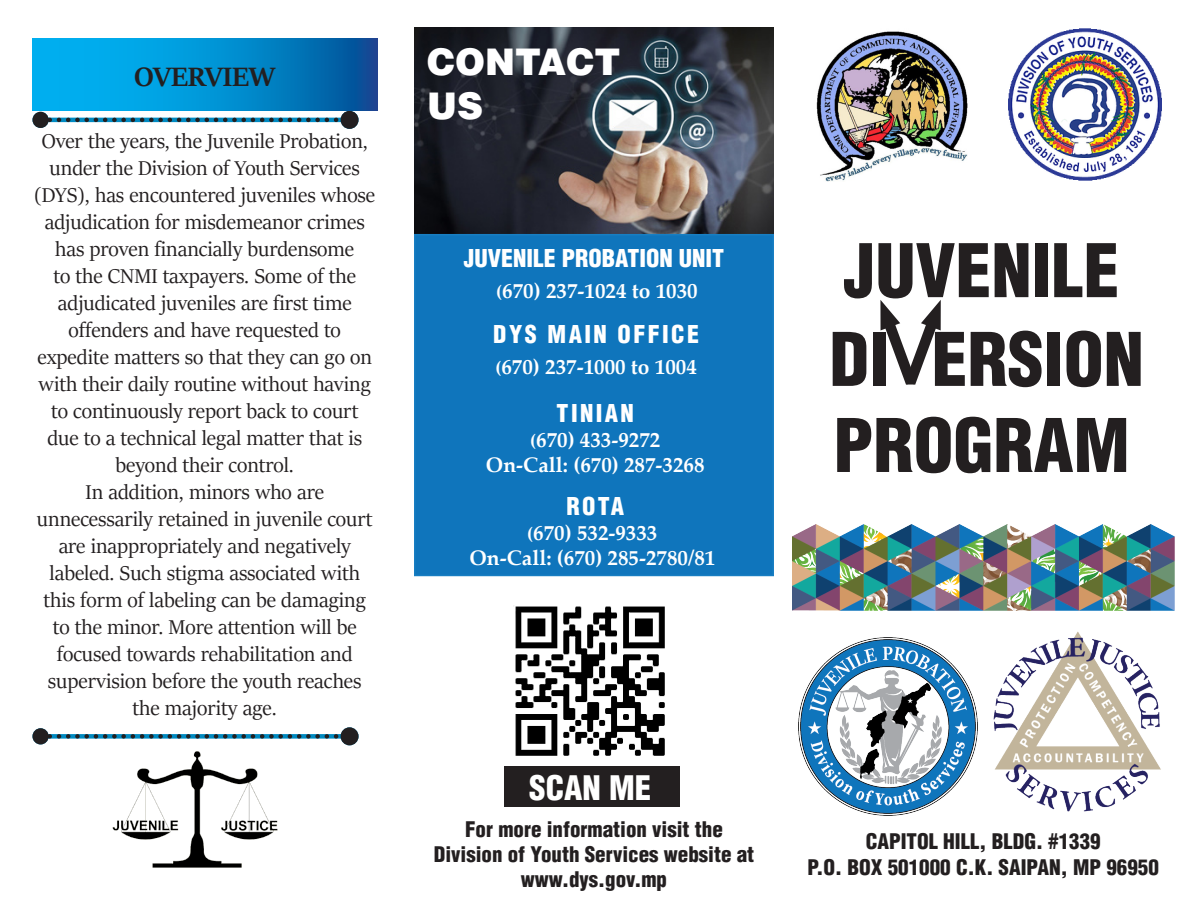
<style>
.page{position:relative;width:1188px;height:918px;background:#fff}
.page>*{position:absolute;margin:0;border:0;box-sizing:border-box;transform-origin:0 0}
.t1{font:900 condensed 72px "Helvetica LT Std";color:#231f20}
.t2{font:900 36.75px "Helvetica LT Std";color:#fff}
.t3{font:900 condensed 33px "Helvetica LT Std";color:#fff}
.t4{font:700 30px "Sitka Banner";color:#231f20}
.t5{font:900 condensed 24px "Helvetica LT Std";color:#fff}
.t6{font:900 condensed 24px "Helvetica LT Std";letter-spacing:.1em;color:#fff}
.t7{font:900 condensed 24px "Helvetica LT Std";letter-spacing:.025em;color:#fff}
.t8{font:22.5px/27px "Sitka Banner";color:#231f20;text-align:center}
.t9{font:900 condensed 21px "Helvetica LT Std";color:#231f20}
.t10{font:700 21px "Palatino Linotype";color:#fff}
.s1{font-size:18px}
</style>
<div class="page">
<img style="left:513px;top:605px;width:152px;height:151px">
<img style="left:414px;top:27px;width:360px;height:207px">
<img style="left:816px;top:31px;width:152px;height:151px">
<img style="left:1008px;top:28px;width:154px;height:153px">
<img style="left:112px;top:751px;width:166px;height:117px">
<img style="left:799px;top:637px;width:178px;height:178px">
<img style="left:993px;top:631px;width:168px;height:181px">
<div style="left:414px;top:234px;width:360px;height:342px;background:#0f75bc"></div>
<div style="left:504px;top:766px;width:176px;height:41px;background:#231f20"></div>
<hr style="left:41px;top:118px;width:309px;height:4px;background:#231f20">
<svg style="left:50px;top:118px;width:291px;height:4px"></svg>
<div style="left:32px;top:112px;width:17px;height:16px;background:#231f20;border-radius:50%"></div>
<div style="left:341px;top:111px;width:18px;height:18px;background:#231f20;border-radius:50%"></div>
<div style="left:41px;top:734px;width:309px;height:5px;background:#231f20"></div>
<svg style="left:50px;top:734px;width:291px;height:5px"></svg>
<div style="left:32px;top:728px;width:17px;height:16px;background:#231f20;border-radius:50%"></div>
<div style="left:341px;top:727px;width:18px;height:18px;background:#231f20;border-radius:50%"></div>
<svg style="left:32px;top:39px;width:345px;height:72px;background:#018ed0"></svg>
<svg style="left:880px;top:300px;width:61px;height:85px"></svg>
<div style="left:907px;top:373px;width:7px;height:12px;background:#231f20"></div>
<img style="left:793px;top:525px;width:381px;height:85px">
<p class="t4" style="left:134px;top:55px;width:142px">OVERVIEW</p>
<p class="t8" style="left:34px;top:126px;width:342px">Over the years, the Juvenile Probation, under the Division of Youth Services (DYS), has encountered juveniles whose adjudication for misdemeanor crimes has proven financially burdensome<br>to the CNMI taxpayers. Some of the adjudicated juveniles are first time offenders and have requested to expedite matters so that they can go on with their daily routine without having to continuously report back to court due to a technical legal matter that is beyond their control.</p>
<p class="t8" style="left:37px;top:477px;width:337px">In addition, minors who are unnecessarily retained in juvenile court are inappropriately and negatively labeled. Such stigma associated with this form of labeling can be damaging to the minor. More attention will be focused towards rehabilitation and supervision before the youth reaches the majority age.</p>
<p class="t2" style="left:427px;top:38px;width:195px">CONTACT</p>
<p class="t2" style="left:427px;top:81px;width:57px">US</p>
<p class="t5" style="left:464px;top:243px;width:262px">JUVENILE PROBATION UNIT</p>
<p class="t10" style="left:496px;top:276px;width:203px"><span class="s1">(</span>670) 237-1024 to 1030</p>
<p class="t6" style="left:493px;top:319px;width:207px">DYS MAIN OFFICE</p>
<p class="t10" style="left:495px;top:352px;width:203px"><span class="s1">(</span>670) 237-1000 to 1004</p>
<p class="t7" style="left:557px;top:398px;width:79px">TINIAN</p>
<p class="t10" style="left:530px;top:425px;width:132px"><span class="s1">(</span>670) 433-9272</p>
<p class="t10" style="left:486px;top:450px;width:220px">On-Call: (670) 287-3268</p>
<p class="t7" style="left:566px;top:491px;width:59px">ROTA</p>
<p class="t10" style="left:527px;top:518px;width:132px"><span class="s1">(</span>670) 532-9333</p>
<p class="t10" style="left:469px;top:543px;width:247px">On-Call: (670) 285-2780/81</p>
<p class="t3" style="left:529px;top:767px;width:123px">SCAN ME</p>
<p class="t9" style="left:465px;top:816px;width:259px">For more information visit the</p>
<p class="t9" style="left:434px;top:841px;width:322px">Division of Youth Services website at</p>
<p class="t9" style="left:521px;top:866px;width:148px">www.dys.gov.mp</p>
<p class="t1" style="left:843px;top:225px;width:278px">JUVENILE</p>
<p class="t1" style="left:829px;top:314px;width:62px">DI</p>
<p class="t1" style="left:932px;top:314px;width:214px">ERSION</p>
<p class="t1" style="left:833px;top:400px;width:298px">PROGRAM</p>
<p class="t9" style="left:866px;top:828px;width:237px">CAPITOL HILL, BLDG. #1339</p>
<p class="t9" style="left:808px;top:854px;width:353px">P.O. BOX 501000 C.K. SAIPAN, MP 96950</p>
</div>
